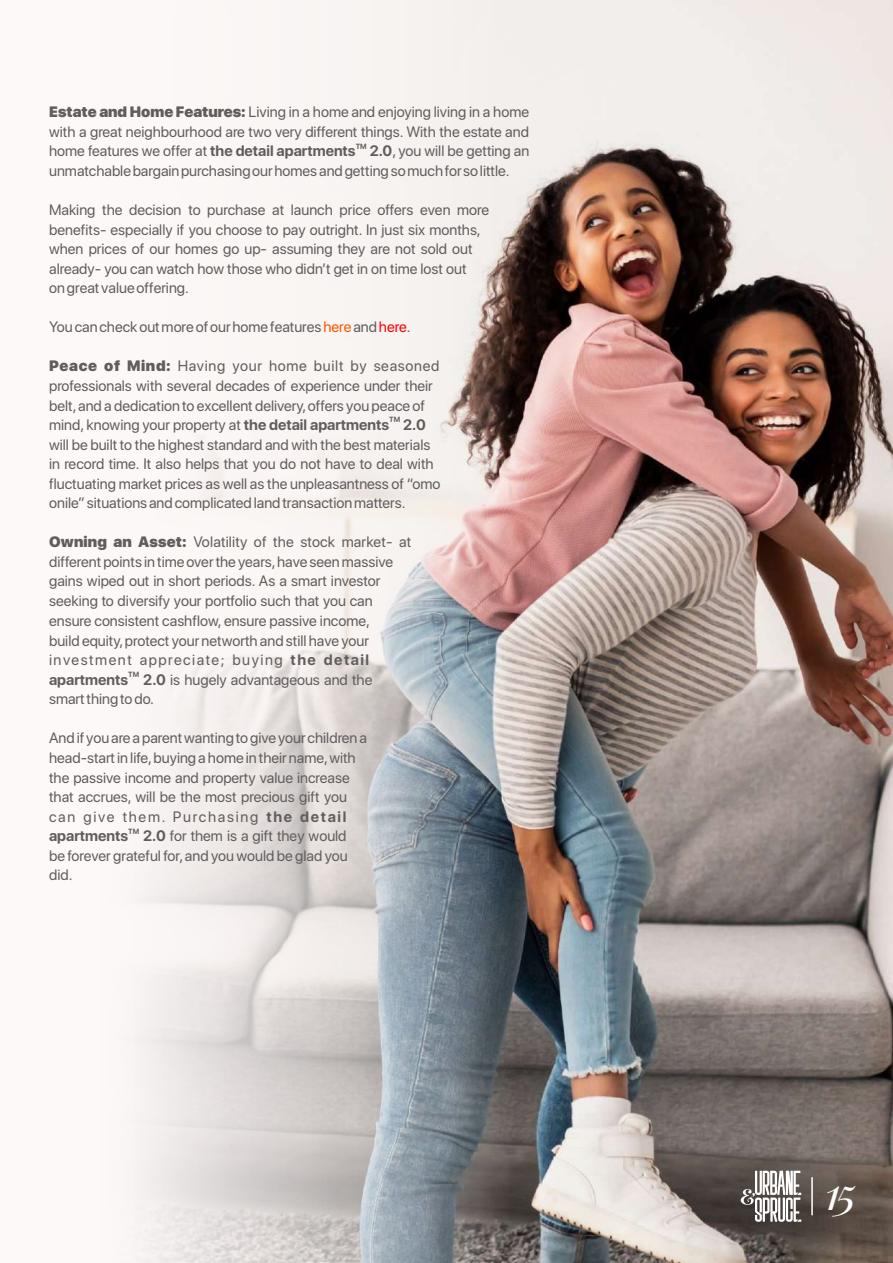
<style>
.page{position:relative;width:893px;height:1263px;background:#fff}
.page>*{position:absolute;margin:0;border:0;box-sizing:border-box;transform-origin:0 0}
.t1{font:italic 45px "Playfair Display";color:#fff}
.t2{font:15px/19.5px "SF Pro Display";color:#615d5e}
.t3{font:700 15px "SF Pro Display";color:#615d5e}
.t4{font:700 7.5px "SF Pro Display";color:#615d5e}
.s1{font-weight:900}
.s2{font-weight:700}
.s3{color:#f50}
.s4{color:#f00}
</style>
<div class="page">
<img style="left:119px;top:0;width:774px;height:1263px">
<svg style="left:741px;top:1171px;width:60px;height:51px"></svg>
<hr style="left:811px;top:1177px;width:2px;height:38px;background:#fff">
<p class="t2" style="left:49px;top:102px;width:481px;text-align:justify"><span class="s1">Estate and Home Features:</span> Living in a home and enjoying living in a home with a great neighbourhood are two very different things. With the estate and home features we offer at <span class="s2">the detail apartments</span></p>
<p class="t4" style="left:356px;top:142px;width:12px">TM</p>
<p class="t2" style="left:49px;top:141px;width:482px;text-indent:320px"><span class="s2">2.0</span>, you will be getting an unmatchablebargainpurchasingour homes and getting so much forso little.</p>
<p class="t2" style="left:49px;top:200px;width:442px">Making the decision to purchase at launch price offers even more benefits- especially if you choose to pay outright. In just six months, when prices of our homes go up- assuming they are not sold out already- you can watch how those who didnʼt get in on time lost out<br>on great value offering.</p>
<p class="t2" style="left:49px;top:317px;width:363px">You can check out more of our home features<span class="s3">here</span>and<span class="s4">here</span>.</p>
<p class="t2" style="left:49px;top:356px;width:392px"><span class="s1">Peace of Mind:</span> Having your home built by seasoned professionals with several decades of experience under their belt, and a dedication to excellent delivery, offers you peace of mind, knowing your property at <span class="s2">the detail apartments</span></p>
<p class="t4" style="left:389px;top:415px;width:12px">TM</p>
<p class="t3" style="left:403px;top:416px;width:24px">2.0</p>
<p class="t2" style="left:49px;top:434px;width:393px">will be built to the highest standard and with the best materials in record time. It also helps that you do not have to deal with fluctuating market prices as well as the unpleasantness of “omo onile” situations and complicated land transaction matters.</p>
<p class="t2" style="left:49px;top:532px;width:364px"><span class="s1">Owning an Asset:</span> Volatility of the stock market- at different points in time over the years, have seen massive gains wiped out in short periods. As a smart investor seeking to diversify your portfolio such that you can ensure consistent cashflow, ensure passive income,<br>build equity, protect your networth and still have your investment appreciate; buying <span class="s2">the detail</span></p>
<p class="t4" style="left:128px;top:670px;width:12px">TM</p>
<p class="t2" style="left:49px;top:670px;width:325px"><span class="s2">apartments 2.0</span> is hugely advantageous and the smart thing to do.</p>
<p class="t2" style="left:49px;top:728px;width:319px">And if you are a parent wanting to give your children a head-start in life, buying a home in their name, with the passive income and property value increase that accrues, will be the most precious gift you can give them. Purchasing <span class="s2">the detail</span></p>
<p class="t4" style="left:128px;top:827px;width:12px">TM</p>
<p class="t2" style="left:49px;top:826px;width:300px;text-align:justify"><span class="s2">apartments 2.0</span> for them is a gift they would be forever grateful for, and you would be glad you did.</p>
<h1 class="t1" style="left:825px;top:1161px;width:33px">15</h1>
</div>
